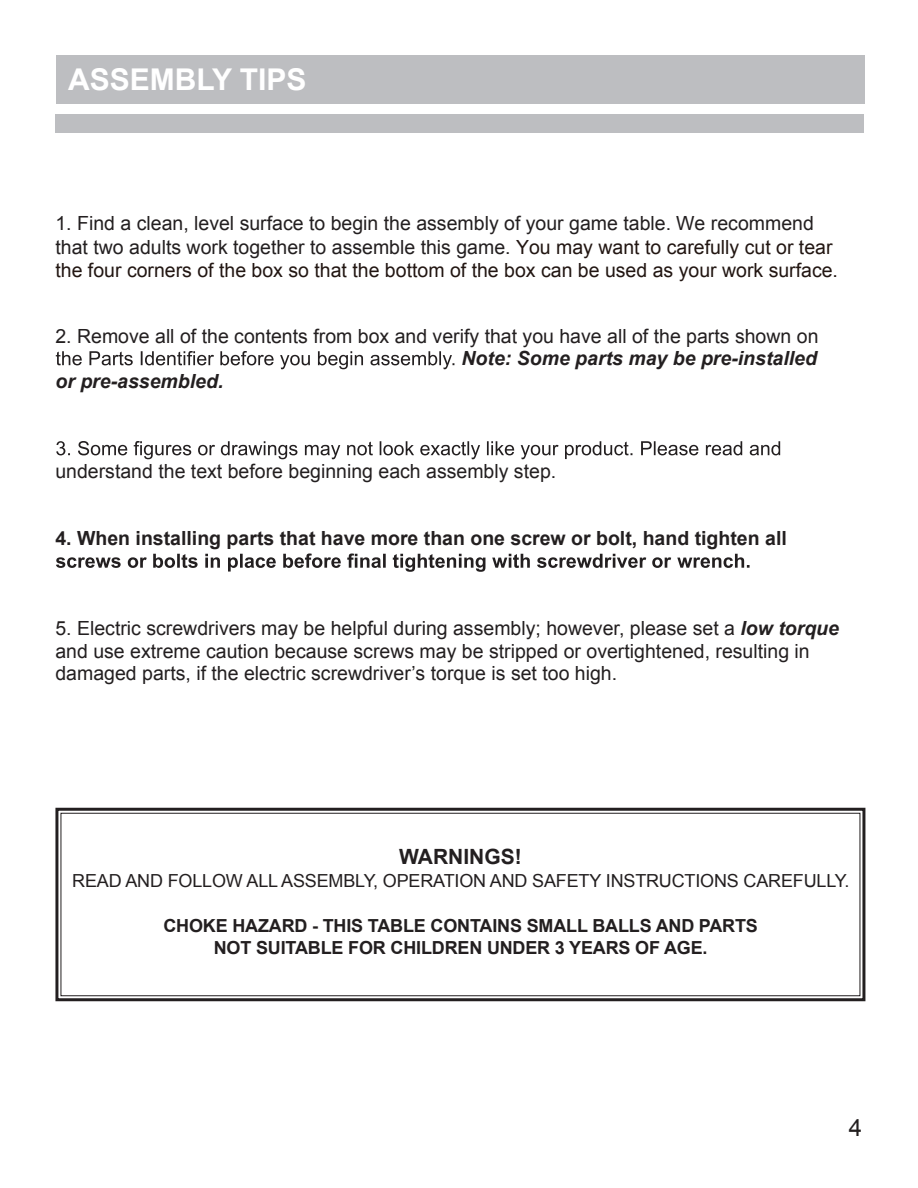
<style>
.page{position:relative;width:918px;height:1188px;background:#fff}
.page>*{position:absolute;margin:0;border:0;box-sizing:border-box;transform-origin:0 0}
.t1{font:700 30px "Arial";color:#fff}
.t2{font:24px "Arial";color:#221e1f}
.t3{font:700 21px "Arial";color:#231f20}
.t4{font:19.5px/23.4px "Arial";color:#231f20}
.t5{font:700 19.5px "Arial";color:#231f20}
.t6{font:italic 700 19.5px "Arial";color:#231f20}
.t7{font:700 18px/22.5px "Arial";letter-spacing:-.01em;color:#231f20;text-align:center}
.t8{font:18px "Arial";letter-spacing:-.01em;color:#231f20}
.s1{color:#221612}
.s2{font-weight:700;font-style:italic}
</style>
<div class="page">
<div style="left:56px;top:55px;width:809px;height:49px;background:#bdbec1"></div>
<div style="left:55px;top:115px;width:809px;height:18px;background:#bdbec1"></div>
<svg style="left:56px;top:351px;width:398px;height:18px"></svg>
<svg style="left:56px;top:441px;width:724px;height:18px"></svg>
<svg style="left:56px;top:554px;width:694px;height:18px"></svg>
<svg style="left:55px;top:807px;width:811px;height:195px"></svg>
<div style="left:60px;top:813px;width:800px;height:183px;border:1px solid #231f20"></div>
<h1 class="t1" style="left:68px;top:60px;width:240px">ASSEMBLY TIPS</h1>
<p class="t4" style="left:55px;top:212px;width:784px">1. Find a clean, level surface to begin the assembly of your game table. We recommend that two adults work together to assemble this game. <span class="s1">You may want to carefully cut or tear the four corners of the box so that the bottom of the box can be used as your work surface.</span></p>
<p class="t4" style="left:55px;top:324px;width:765px">2. Remove all of the contents from box and verify that you have all of the parts shown on</p>
<p class="t6" style="left:462px;top:345px;width:357px">Note: Some parts may be pre-installed</p>
<p class="t6" style="left:55px;top:368px;width:169px">or pre-assembled.</p>
<p class="t4" style="left:55px;top:459px;width:502px">understand the text before beginning each assembly step.</p>
<p class="t5" style="left:55px;top:525px;width:733px">4. When installing parts that have more than one screw or bolt, hand tighten all</p>
<p class="t4" style="left:55px;top:617px;width:785px;line-height:22.5px">5. Electric screwdrivers may be helpful during assembly; however, please set a <span class="s2">low torque </span>and use extreme caution because screws may be stripped or overtightened, resulting in damaged parts, if the electric screwdriver’s torque is set too high.</p>
<p class="t3" style="left:399px;top:843px;width:124px">WARNINGS!</p>
<p class="t8" style="left:72px;top:869px;width:779px">READ AND FOLLOW ALL ASSEMBLY, OPERATION AND SAFETY INSTRUCTIONS CAREFULLY.</p>
<p class="t7" style="left:163px;top:915px;width:596px">CHOKE HAZARD - THIS TABLE CONTAINS SMALL BALLS AND PARTS<br>NOT SUITABLE FOR CHILDREN UNDER 3 YEARS OF AGE.</p>
<p class="t2" style="left:849px;top:1112px;width:15px">4</p>
</div>
